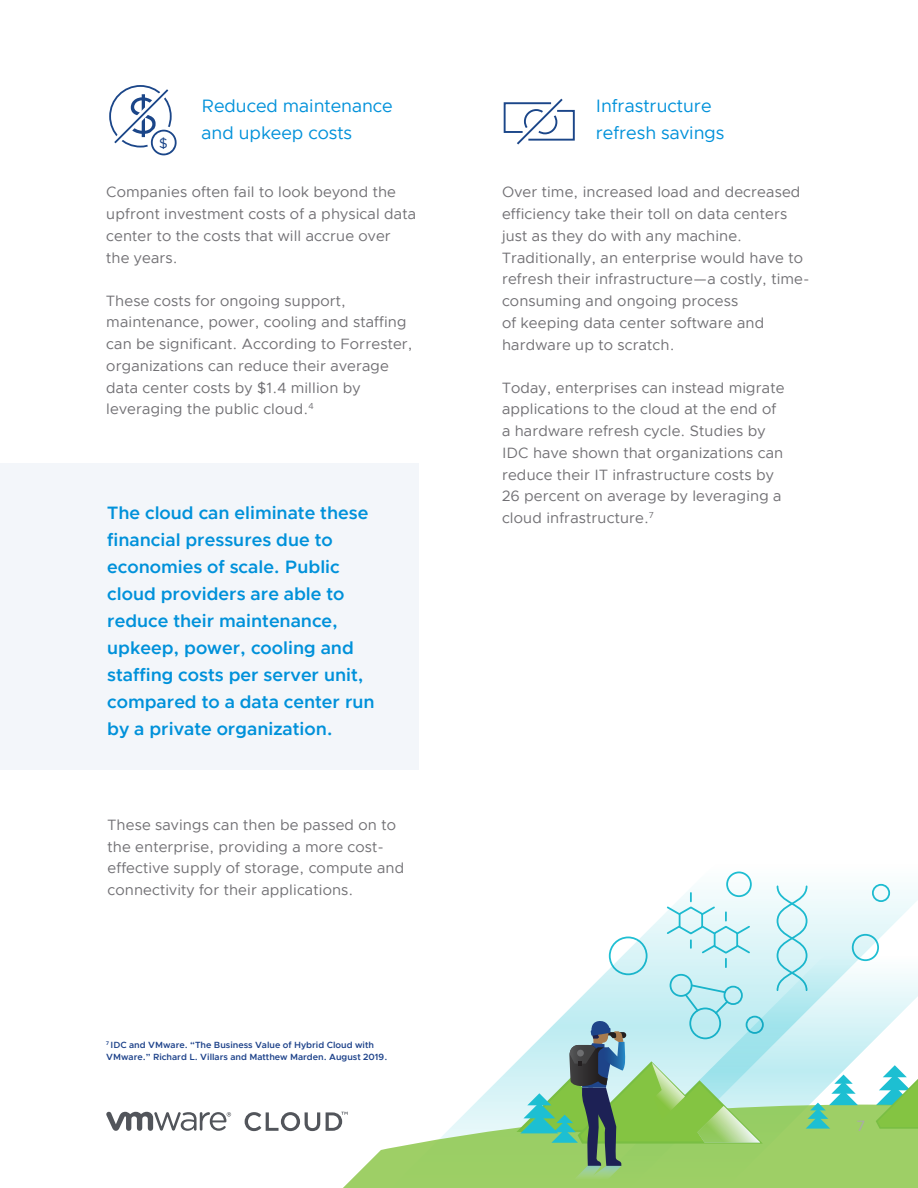
<style>
.page{position:relative;width:918px;height:1188px;background:#fff}
.page>*{position:absolute;margin:0;border:0;box-sizing:border-box;transform-origin:0 0}
.t1{font:300 51.45px "Metropolis";color:#1b4689}
.In_box_text{font:600 18px/27px "Metropolis";color:#0091da}
.Subhead_2{font:18px/27px "Metropolis";color:#0091da}
.Body{font:15px/21.8px "Metropolis";letter-spacing:.01em;color:#717074}
.t2{font:15px "Metropolis";color:#aaa9ac}
.t3{font:13.95px "Metropolis";color:#1b4689}
.Reference_font{font:600 9px/12px "Metropolis";color:#1d428a}
</style>
<div class="page">
<div style="left:0;top:463px;width:418px;height:306px;background:#f3f6fa"></div>
<svg style="left:473px;top:871px;width:445px;height:234px"></svg>
<svg style="left:776px;top:885px;width:32px;height:107px;background:#c2ecf1"></svg>
<div style="left:670px;top:974px;width:23px;height:23px;border:2px solid #20bfd3;border-radius:50%"></div>
<svg style="left:665px;top:893px;width:87px;height:74px;background:#d3f1f5"></svg>
<div style="left:726px;top:872px;width:26px;height:25px;border:2px solid #20bfd3;border-radius:50%"></div>
<div style="left:609px;top:937px;width:39px;height:38px;border:2px solid #20bfd3;border-radius:50%"></div>
<div style="left:852px;top:934px;width:27px;height:27px;border:2px solid #20bfd3;border-radius:50%"></div>
<div style="left:872px;top:884px;width:18px;height:18px;border:2px solid #20bfd3;border-radius:50%"></div>
<svg style="left:342px;top:1105px;width:576px;height:83px"></svg>
<svg style="left:514px;top:983px;width:251px;height:196px;background:#a2d0ac"></svg>
<svg style="left:874px;top:1052px;width:44px;height:77px"></svg>
<svg style="left:806px;top:1075px;width:52px;height:54px"></svg>
<svg style="left:109px;top:85px;width:68px;height:71px"></svg>
<svg style="left:504px;top:99px;width:71px;height:45px"></svg>
<svg style="left:106px;top:1112px;width:125px;height:19px"></svg>
<svg style="left:245px;top:1112px;width:75px;height:19px"></svg>
<svg style="left:326px;top:1112px;width:22px;height:19px"></svg>
<p class="t1" style="left:126px;top:84px;width:35px">$</p>
<p class="t3" style="left:159px;top:134px;width:11px">$</p>
<p class="Subhead_2" style="left:202px;top:92px;width:193px">Reduced maintenance and upkeep costs</p>
<p class="Body" style="left:106px;top:181px;width:311px">Companies often fail to look beyond the upfront investment costs of a physical data center to the costs that will accrue over the years.</p>
<p class="Body" style="left:106px;top:290px;width:308px">These costs for ongoing support, maintenance, power, cooling and staffing can be significant. According to Forrester, organizations can reduce their average data center costs by $1.4 million by leveraging the public cloud.<sup>4</sup></p>
<p class="In_box_text" style="left:107px;top:499px;width:269px">The cloud can eliminate these financial pressures due to economies of scale. Public cloud providers are able to reduce their maintenance, upkeep, power, cooling and staffing costs per server unit, compared to a data center run by a private organization.</p>
<p class="Body" style="left:108px;top:814px;width:298px">These savings can then be passed on to the enterprise, providing a more cost&shy;effective supply of storage, compute and connectivity for their applications.</p>
<p class="Reference_font" style="left:106px;top:1039px;width:283px"><sup>7</sup> IDC and VMware. “The Business Value of Hybrid Cloud with<br>VMware.” Richard L. Villars and Matthew Marden. August 2019.</p>
<p class="Subhead_2" style="left:596px;top:92px;width:130px">Infrastructure refresh savings</p>
<p class="Body" style="left:502px;top:181px;width:309px">Over time, increased load and decreased efficiency take their toll on data centers just as they do with any machine.<br>Traditionally, an enterprise would have to refresh their infrastructure—a costly, time&shy;consuming and ongoing process<br>of keeping data center software and hardware up to scratch.</p>
<p class="Body" style="left:502px;top:377px;width:284px">Today, enterprises can instead migrate applications to the cloud at the end of a hardware refresh cycle. Studies by IDC have shown that organizations can reduce their IT infrastructure costs by 26 percent on average by leveraging a cloud infrastructure.<sup>7</sup></p>
<p class="t2" style="left:857px;top:1116px;width:9px">7</p>
</div>
